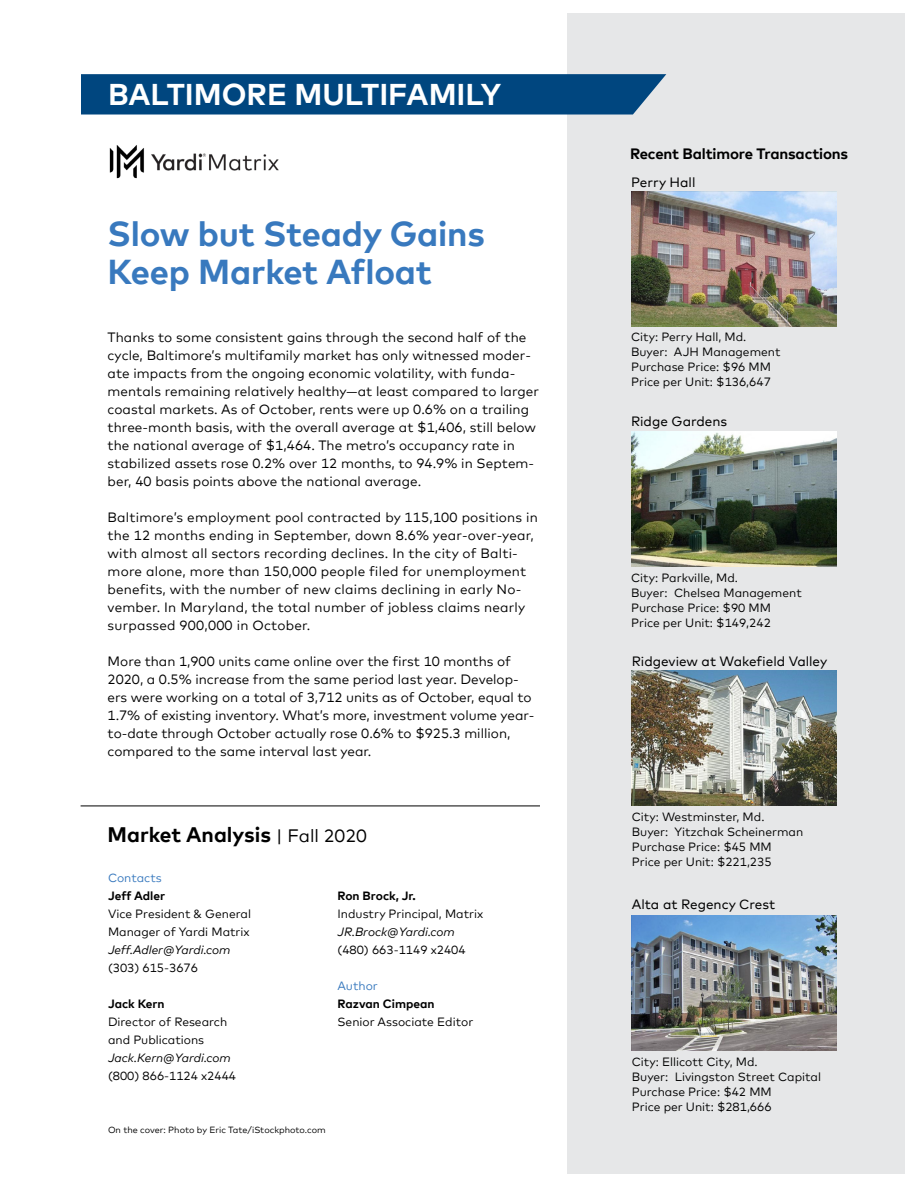
<style>
.page{position:relative;width:918px;height:1188px;background:#fff}
.page>*{position:absolute;margin:0;border:0;box-sizing:border-box;transform-origin:0 0}
.t1{font:700 34.5px/39px "Mark Offc Pro";letter-spacing:-.005em;color:#3879be}
.t2{font:700 30px "Mark Offc Pro";color:#fff}
.t3{font:700 21px "Mark Offc Pro";color:#000}
.t4{font:700 15px "Mark Offc Pro";letter-spacing:-.01em;color:#000}
.t5{font:13.5px/18px "Mark Offc Pro";letter-spacing:.005em;color:#000}
.t6{font:13.5px "Mark Offc Pro";color:#000}
.t7{font:12px/15px "Mark Offc Pro";color:#000}
.t8{font:italic 12px "Mark Offc Pro";color:#000}
.t9{font:700 12px "Mark Offc Pro";color:#000}
.t10{font:12px "Mark Offc Pro";color:#3879be}
.t11{font:9px "Mark Offc Pro";color:#000}
.s1{font-weight:400;font-size:18px}
</style>
<div class="page">
<img style="left:110px;top:145px;width:169px;height:33px">
<div style="left:567px;top:14px;width:337px;height:1160px;background:#e6e7e8"></div>
<img style="left:632px;top:670px;width:205px;height:135px">
<img style="left:632px;top:915px;width:205px;height:135px">
<img style="left:631px;top:191px;width:205px;height:135px">
<img style="left:631px;top:432px;width:205px;height:135px">
<hr style="left:81px;top:806px;width:459px;height:1px;background:#000">
<svg style="left:81px;top:74px;width:585px;height:41px;background:#094c83"></svg>
<h2 class="t2" style="left:108px;top:71px;width:395px">BALTIMORE MULTIFAMILY</h2>
<h1 class="t1" style="left:108px;top:211px;width:379px">Slow but Steady Gains<br>Keep Market Afloat</h1>
<p class="t5" style="left:108px;top:327px;width:433px">Thanks to some consistent gains through the second half of the cycle, Baltimore’s multifamily market has only witnessed moder&shy;ate impacts from the ongoing economic volatility, with funda&shy;mentals remaining relatively healthy—at least compared to larger coastal markets. As of October, rents were up 0.6% on a trailing three-month basis, with the overall average at $1,406, still below the national average of $1,464. The metro’s occupancy rate in stabilized assets rose 0.2% over 12 months, to 94.9% in Septem&shy;ber, 40 basis points above the national average.</p>
<p class="t5" style="left:108px;top:507px;width:432px">Baltimore’s employment pool contracted by 115,100 positions in the 12 months ending in September, down 8.6% year-over-year, with almost all sectors recording declines. In the city of Balti&shy;more alone, more than 150,000 people filed for unemployment benefits, with the number of new claims declining in early No&shy;vember. In Maryland, the total number of jobless claims nearly surpassed 900,000 in October.</p>
<p class="t5" style="left:108px;top:651px;width:429px">More than 1,900 units came online over the first 10 months of 2020, a 0.5% increase from the same period last year. Develop&shy;ers were working on a total of 3,712 units as of October, equal to 1.7% of existing inventory. What’s more, investment volume year&shy;to-date through October actually rose 0.6% to $925.3 million, compared to the same interval last year.</p>
<h3 class="t3" style="left:108px;top:818px;width:261px">Market Analysis <span class="s1">| Fall 2020</span></h3>
<p class="t10" style="left:108px;top:869px;width:55px">Contacts</p>
<p class="t9" style="left:108px;top:887px;width:59px">Jeff Adler</p>
<p class="t7" style="left:108px;top:904px;width:145px;line-height:18px">Vice President &amp; General<br>Manager of Yardi Matrix</p>
<p class="t8" style="left:108px;top:941px;width:124px">Jeff.Adler@Yardi.com</p>
<p class="t7" style="left:108px;top:959px;width:92px">(303) 615-3676</p>
<p class="t9" style="left:108px;top:995px;width:58px">Jack Kern</p>
<p class="t7" style="left:108px;top:1012px;width:121px;line-height:18px">Director of Research and Publications</p>
<p class="t8" style="left:108px;top:1049px;width:124px">Jack.Kern@Yardi.com</p>
<p class="t7" style="left:108px;top:1067px;width:130px">(800) 866-1124 x2444</p>
<p class="t9" style="left:338px;top:887px;width:80px">Ron Brock, Jr.</p>
<p class="t7" style="left:338px;top:905px;width:147px">Industry Principal, Matrix</p>
<p class="t8" style="left:338px;top:923px;width:119px">JR.Brock@Yardi.com</p>
<p class="t7" style="left:338px;top:941px;width:130px">(480) 663-1149 x2404</p>
<p class="t10" style="left:338px;top:977px;width:42px">Author</p>
<p class="t9" style="left:338px;top:995px;width:99px">Razvan Cimpean</p>
<p class="t7" style="left:338px;top:1013px;width:137px">Senior Associate Editor</p>
<p class="t11" style="left:108px;top:1123px;width:219px">On the cover: Photo by Eric Tate/iStockphoto.com</p>
<p class="t4" style="left:630px;top:142px;width:220px">Recent Baltimore Transactions</p>
<p class="t6" style="left:631px;top:172px;width:66px">Perry Hall</p>
<p class="t7" style="left:631px;top:328px;width:151px">City: Perry Hall, Md.<br>Buyer: AJH Management<br>Purchase Price: $96 MM<br>Price per Unit: $136,647</p>
<p class="t6" style="left:631px;top:411px;width:98px">Ridge Gardens</p>
<p class="t7" style="left:631px;top:570px;width:172px">City: Parkville, Md.<br>Buyer: Chelsea Management<br>Purchase Price: $90 MM<br>Price per Unit: $149,242</p>
<p class="t6" style="left:632px;top:651px;width:197px">Ridgeview at Wakefield Valley</p>
<p class="t7" style="left:632px;top:808px;width:173px">City: Westminster, Md.<br>Buyer: Yitzchak Scheinerman<br>Purchase Price: $45 MM<br>Price per Unit: $221,235</p>
<p class="t6" style="left:632px;top:894px;width:145px">Alta at Regency Crest</p>
<p class="t7" style="left:632px;top:1053px;width:191px">City: Ellicott City, Md.<br>Buyer: Livingston Street Capital<br>Purchase Price: $42 MM<br>Price per Unit: $281,666</p>
</div>
